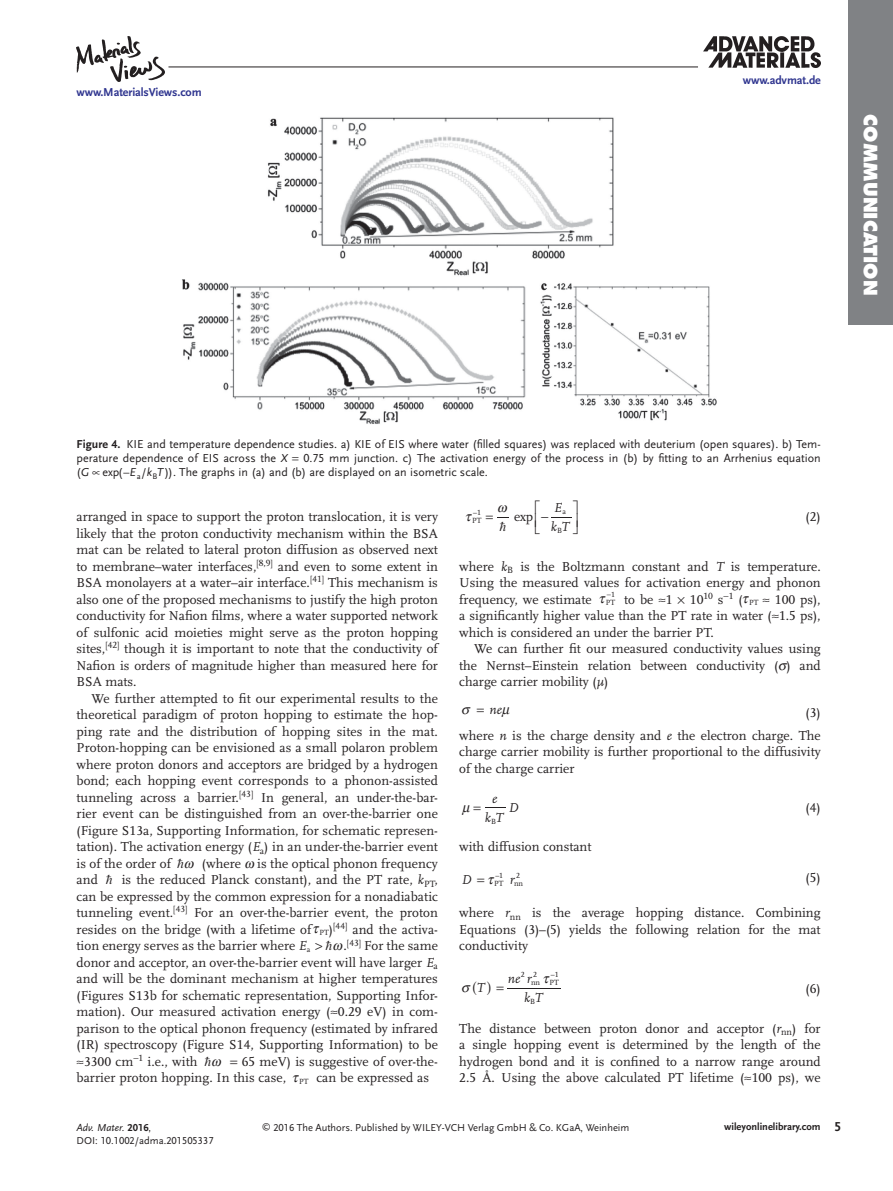
<style>
.page{position:relative;width:893px;height:1191px;background:#fff}
.page>*{position:absolute;margin:0;border:0;box-sizing:border-box;transform-origin:0 0}
.t1{font:800 18px "Futura";letter-spacing:.005em;color:#fff}
.t2{font:13.5px/16.5px "Scala LF";color:#231f20;text-align:justify}
.t3{font:italic 13.5px/18.9px "Scala LF";color:#231f20}
.t4{font:12px/14.2px "Scala Sans LF";color:#231f20}
.t5{font:700 12px "Scala Sans LF";letter-spacing:-.01em;color:#2f358f}
.t6{font:italic 12px "Scala Sans LF";color:#231f20}
.t7{font:10.5px/13.5px "Scala Sans LF";color:#231f20}
.t8{font:700 10.5px "Scala Sans LF";color:#231f20}
.t9{font:8.4px "Scala Sans LF";color:#231f20}
.t10{font:7.8px "Scala LF";letter-spacing:-.02em;color:#231f20}
.s1{font-weight:700}
.s2{font-style:italic}
.s3{font-size:9px}
.s4{font-size:13.5px}
</style>
<div class="page">
<hr style="left:168px;top:67px;width:530px;height:1px;background:#231f20">
<img style="left:704px;top:36px;width:117px;height:32px">
<img style="left:77px;top:36px;width:88px;height:45px">
<div style="left:848px;top:0;width:45px;height:325px;background:#808285"></div>
<hr style="left:507px;top:988px;width:54px;height:1px;background:#231f20">
<img style="left:182px;top:117px;width:535px;height:307px">
<svg style="left:485px;top:807px;width:21px;height:1px"></svg>
<svg style="left:551px;top:517px;width:21px;height:1px"></svg>
<p class="t5" style="left:77px;top:86px;width:127px">www.MaterialsViews.com</p>
<p class="t5" style="left:743px;top:73px;width:79px">www.advmat.de</p>
<h1 class="t1" style="left:882px;top:114px;width:183px;rotate:90deg">Communication</h1>
<p class="t4" style="left:77px;top:437px;width:746px"><span class="s1">Figure 4.</span> KIE and temperature dependence studies. a) KIE of EIS where water (filled squares) was replaced with deuterium (open squares). b) Tem&shy;perature dependence of EIS across the <span class="s2">X</span></p>
<p class="t4" style="left:304px;top:451px;width:519px">0.75 mm junction. c) The activation energy of the process in (b) by fitting to an Arrhenius equation</p>
<p class="t4" style="left:77px;top:465px;width:94px">(<span class="s2">G</span> ∝ exp(– /<span class="s2">k T</span>)</p>
<p class="t9" style="left:137px;top:471px;width:5px">a</p>
<p class="t4" style="left:153px;top:465px;width:337px"><sub>B</sub> ). The graphs in (a) and (b) are displayed on an isometric scale.</p>
<p class="t6" style="left:129px;top:466px;width:8px">E</p>
<p class="t2" style="left:77px;top:508px;width:363px">arranged in space to support the proton translocation, it is very likely that the proton conductivity mechanism within the BSA mat can be related to lateral proton diffusion as observed next to membrane–water interfaces,<sup>[8,9]</sup> and even to some extent in BSA monolayers at a water–air interface.<sup>[41]</sup> This mechanism is also one of the proposed mechanisms to justify the high proton conductivity for Nafion films, where a water supported network of sulfonic acid moieties might serve as the proton hopping sites,<sup>[42]</sup> though it is important to note that the conductivity of Nafion is orders of magnitude higher than measured here for BSA mats.</p>
<p class="t2" style="left:77px;top:690px;width:363px;text-indent:15px">We further attempted to fit our experimental results to the theoretical paradigm of proton hopping to estimate the hop&shy;ping rate and the distribution of hopping sites in the mat.<br>Proton-hopping can be envisioned as a small polaron problem where proton donors and acceptors are bridged by a hydrogen bond; each hopping event corresponds to a phonon-assisted tunneling across a barrier.<sup>[43]</sup> In general, an under-the-bar&shy;rier event can be distinguished from an over-the-barrier one (Figure S13a, Supporting Information, for schematic represen&shy;tation). The activation energy (<span class="s2">E</span><sub>a</sub>) in an under-the-barrier event is of the order of</p>
<p class="t2" style="left:202px;top:855px;width:238px">(where is the optical phonon frequency</p>
<p class="t2" style="left:77px;top:871px;width:23px">and</p>
<p class="t2" style="left:77px;top:871px;width:363px;text-indent:45px">is the reduced Planck constant), and the PT rate, <span class="s2">k</span><sub>PT</sub>, can be expressed by the common expression for a nonadiabatic tunneling event.<sup>[43]</sup> For an over-the-barrier event, the proton resides on the bridge (with a lifetime of <sub>PT</sub>)<sup>[44]</sup> and the activa&shy;tion energy serves as the barrier where <span class="s2">E</span><sub>a</sub></p>
<p class="t2" style="left:77px;top:937px;width:363px;text-indent:267px">.<sup>[43]</sup> For the same donor and acceptor, an over-the-barrier event will have larger <span class="s2">E</span><sub>a </sub>and will be the dominant mechanism at higher temperatures (Figures S13b for schematic representation, Supporting Infor&shy;mation). Our measured activation energy (≈0.29 eV) in com&shy;parison to the optical phonon frequency (estimated by infrared (IR) spectroscopy (Figure S14, Supporting Information) to be ≈3300 cm−<sup>1</sup> i.e., with</p>
<p class="t2" style="left:77px;top:1053px;width:363px;text-indent:165px">65 meV) is suggestive of over-the&shy;barrier proton hopping. In this case, <sub>PT</sub> can be expressed as</p>
<p class="t3" style="left:551px;top:499px;width:20px">E<br>k T</p>
<p class="t2" style="left:806px;top:509px;width:17px">(2)</p>
<p class="t2" style="left:459px;top:558px;width:363px">where <span class="s2">k</span><sub>B</sub> is the Boltzmann constant and <span class="s2">T</span> is temperature.<br>Using the measured values for activation energy and phonon frequency, we estimate <sub>PT</sub></p>
<p class="t10" style="left:473px;top:508px;width:9px">–1</p>
<p class="t10" style="left:562px;top:508px;width:5px">a</p>
<p class="t10" style="left:557px;top:526px;width:6px">B</p>
<p class="t10" style="left:472px;top:516px;width:11px">PT</p>
<p class="t2" style="left:514px;top:509px;width:21px">exp</p>
<p class="t10" style="left:607px;top:590px;width:10px">1−</p>
<p class="t2" style="left:624px;top:591px;width:50px">to be ≈1</p>
<p class="t2" style="left:459px;top:591px;width:363px;text-indent:231px">10<sup>10</sup> s−<sup>1</sup> ( <sub>PT</sub> ≈ 100 ps), a significantly higher value than the PT rate in water (≈1.5 ps), which is considered an under the barrier PT.</p>
<p class="t2" style="left:459px;top:640px;width:363px;text-indent:15px">We can further fit our measured conductivity values using the Nernst–Einstein relation between conductivity ( ) and charge carrier mobility (<span class="s2">μ</span>)</p>
<p class="t3" style="left:490px;top:701px;width:14px">ne</p>
<p class="t2" style="left:459px;top:702px;width:363px;line-height:22.5px;text-align:right">(3)<br>where <span class="s2">n</span> is the charge density and <span class="s2">e</span> the electron charge. The</p>
<p class="t2" style="left:459px;top:744px;width:363px">charge carrier mobility is further proportional to the diffusivity of the charge carrier</p>
<p class="t3" style="left:485px;top:789px;width:20px;text-align:center">e<br>k T</p>
<p class="t3" style="left:508px;top:798px;width:11px">D</p>
<p class="t2" style="left:806px;top:799px;width:17px">(4)</p>
<p class="t2" style="left:459px;top:838px;width:134px">with diffusion constant</p>
<p class="t10" style="left:494px;top:879px;width:11px">PT</p>
<p class="t10" style="left:491px;top:817px;width:6px">B</p>
<p class="t10" style="left:495px;top:871px;width:9px">–1</p>
<p class="t10" style="left:516px;top:871px;width:5px">2</p>
<p class="t3" style="left:461px;top:870px;width:11px">D</p>
<p class="t3" style="left:510px;top:870px;width:6px">r</p>
<p class="t2" style="left:806px;top:870px;width:17px">(5)</p>
<p class="t2" style="left:459px;top:904px;width:363px">where <span class="s2">r</span><sub>nn</sub> is the average hopping distance. Combining Equations (3)–(5) yields the following relation for the mat conductivity</p>
<p class="t10" style="left:521px;top:970px;width:5px">2</p>
<p class="t10" style="left:531px;top:978px;width:10px">nn</p>
<p class="t10" style="left:514px;top:879px;width:10px">nn</p>
<p class="t10" style="left:551px;top:970px;width:9px">–1</p>
<p class="t10" style="left:533px;top:970px;width:5px">2</p>
<p class="t3" style="left:477px;top:978px;width:10px">T</p>
<p class="t3" style="left:524px;top:969px;width:20px;text-indent:-16px">ne r<br>k T</p>
<p class="t2" style="left:806px;top:981px;width:17px">(6)</p>
<p class="t2" style="left:459px;top:1020px;width:363px">The distance between proton donor and acceptor (<span class="s2">r</span><sub>nn</sub>) for a single hopping event is determined by the length of the hydrogen bond and it is confined to a narrow range around 2.5 Å. Using the above calculated PT lifetime (≈100 ps), we</p>
<p class="t10" style="left:550px;top:978px;width:11px">PT</p>
<p class="t10" style="left:530px;top:997px;width:6px">B</p>
<p class="t7" style="left:77px;top:1120px;width:138px"><span class="s2">Adv. Mater.</span> <span class="s1">2016</span>,<br>DOI: 10.1002/adma.201505337</p>
<p class="t7" style="left:262px;top:1120px;width:369px"><span class="s3">©</span> 2016 The Authors. Published by WILEY-VCH Verlag GmbH &amp; Co. KGaA, Weinheim</p>
<p class="t8" style="left:724px;top:1121px;width:119px">wileyonlinelibrary.com <span class="s4">5</span></p>
</div>
